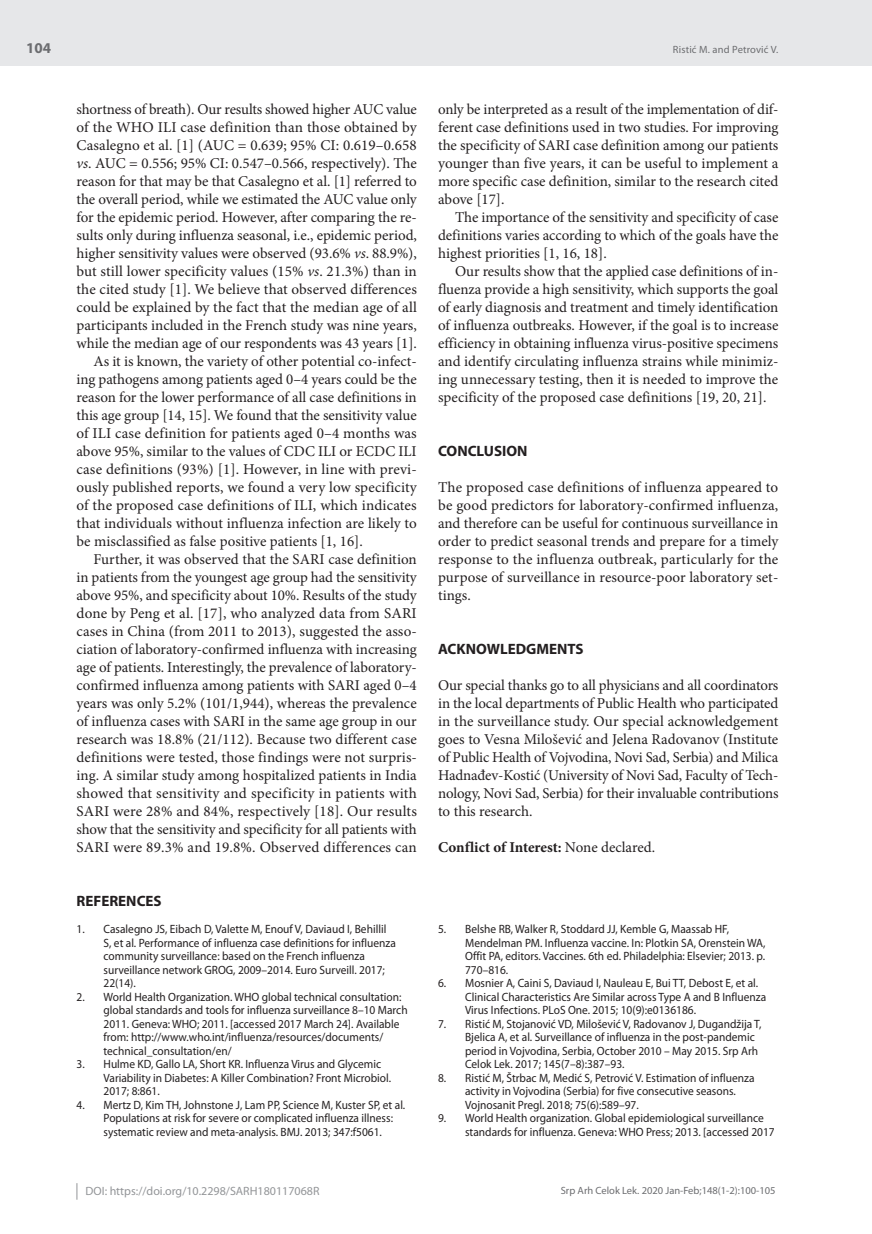
<style>
.page{position:relative;width:872px;height:1234px;background:#fff}
.page>*{position:absolute;margin:0;border:0;box-sizing:border-box;transform-origin:0 0}
.t1{font:15px/18px "Minion Pro";color:#231f20;text-align:justify}
.t2{font:700 15px "Myriad Pro";color:#231f20}
.t3{font:700 15px "Minion Pro";letter-spacing:-.005em;color:#231f20}
.t4{font:700 15px "Myriad Pro";color:#6c6d70}
.t5{font:12px/13.5px "Myriad Pro";color:#231f20;scale:.95 1}
.t6{font:12px "Myriad Pro";color:#939598}
.t7{font:10.5px "Myriad Pro";color:#6c6d70}
.s1{font-style:italic}
.s2{font-weight:400}
</style>
<div class="page">
<div style="left:0;top:0;width:872px;height:66px;background:#e6e7e9"></div>
<svg style="left:77px;top:1183px;width:1px;height:16px"></svg>
<p class="t4" style="left:26px;top:38px;width:26px">104</p>
<p class="t1" style="left:77px;top:100px;width:342px">shortness of breath). Our results showed higher AUC value</p>
<p class="t1" style="left:77px;top:118px;width:342px">of the WHO ILI case definition than those obtained by</p>
<p class="t1" style="left:77px;top:136px;width:342px">Casalegno et al. [1] (AUC = 0.639; 95% CI: 0.619–0.658</p>
<p class="t1" style="left:77px;top:154px;width:342px"><span class="s1">vs</span>. AUC = 0.556; 95% CI: 0.547–0.566, respectively). The</p>
<p class="t1" style="left:77px;top:172px;width:342px">reason for that may be that Casalegno et al. [1] referred to</p>
<p class="t1" style="left:77px;top:190px;width:342px">the overall period, while we estimated the AUC value only</p>
<p class="t1" style="left:77px;top:208px;width:342px">for the epidemic period. However, after comparing the re-</p>
<p class="t1" style="left:77px;top:226px;width:342px">sults only during influenza seasonal, i.e., epidemic period,</p>
<p class="t1" style="left:77px;top:244px;width:342px">higher sensitivity values were observed (93.6% <span class="s1">vs</span>. 88.9%),</p>
<p class="t1" style="left:77px;top:262px;width:342px">but still lower specificity values (15% <span class="s1">vs</span>. 21.3%) than in</p>
<p class="t1" style="left:77px;top:280px;width:342px">the cited study [1]. We believe that observed differences</p>
<p class="t1" style="left:77px;top:298px;width:342px">could be explained by the fact that the median age of all</p>
<p class="t1" style="left:77px;top:316px;width:342px">participants included in the French study was nine years,</p>
<p class="t1" style="left:77px;top:334px;width:342px">while the median age of our respondents was 43 years [1].</p>
<p class="t1" style="left:94px;top:352px;width:325px">As it is known, the variety of other potential co-infect-</p>
<p class="t1" style="left:77px;top:370px;width:342px">ing pathogens among patients aged 0–4 years could be the</p>
<p class="t1" style="left:77px;top:388px;width:342px">reason for the lower performance of all case definitions in</p>
<p class="t1" style="left:77px;top:406px;width:342px">this age group [14, 15]. We found that the sensitivity value</p>
<p class="t1" style="left:77px;top:424px;width:342px">of ILI case definition for patients aged 0–4 months was</p>
<p class="t1" style="left:77px;top:442px;width:342px">above 95%, similar to the values of CDC ILI or ECDC ILI</p>
<p class="t1" style="left:77px;top:460px;width:342px">case definitions (93%) [1]. However, in line with previ-</p>
<p class="t1" style="left:77px;top:478px;width:342px">ously published reports, we found a very low specificity</p>
<p class="t1" style="left:77px;top:496px;width:342px">of the proposed case definitions of ILI, which indicates</p>
<p class="t1" style="left:77px;top:514px;width:342px">that individuals without influenza infection are likely to</p>
<p class="t1" style="left:77px;top:532px;width:288px">be misclassified as false positive patients [1, 16].</p>
<p class="t1" style="left:94px;top:550px;width:325px">Further, it was observed that the SARI case definition</p>
<p class="t1" style="left:77px;top:568px;width:342px">in patients from the youngest age group had the sensitivity</p>
<p class="t1" style="left:77px;top:586px;width:342px">above 95%, and specificity about 10%. Results of the study</p>
<p class="t1" style="left:77px;top:604px;width:342px">done by Peng et al. [17], who analyzed data from SARI</p>
<p class="t1" style="left:77px;top:622px;width:342px">cases in China (from 2011 to 2013), suggested the asso-</p>
<p class="t1" style="left:77px;top:640px;width:342px">ciation of laboratory-confirmed influenza with increasing</p>
<p class="t1" style="left:77px;top:658px;width:342px">age of patients. Interestingly, the prevalence of laboratory-</p>
<p class="t1" style="left:77px;top:676px;width:342px">confirmed influenza among patients with SARI aged 0–4</p>
<p class="t1" style="left:77px;top:694px;width:342px">years was only 5.2% (101/1,944), whereas the prevalence</p>
<p class="t1" style="left:77px;top:712px;width:342px">of influenza cases with SARI in the same age group in our</p>
<p class="t1" style="left:77px;top:730px;width:342px">research was 18.8% (21/112). Because two different case</p>
<p class="t1" style="left:77px;top:748px;width:342px">definitions were tested, those findings were not surpris-</p>
<p class="t1" style="left:77px;top:766px;width:342px">ing. A similar study among hospitalized patients in India</p>
<p class="t1" style="left:77px;top:784px;width:342px">showed that sensitivity and specificity in patients with</p>
<p class="t1" style="left:77px;top:802px;width:342px">SARI were 28% and 84%, respectively [18]. Our results</p>
<p class="t1" style="left:77px;top:820px;width:342px">show that the sensitivity and specificity for all patients with</p>
<p class="t1" style="left:77px;top:838px;width:342px">SARI were 89.3% and 19.8%. Observed differences can</p>
<p class="t2" style="left:77px;top:891px;width:87px">REFERENCES</p>
<p class="t5" style="left:104px;top:922px;width:309px;text-indent:-27px">1. Casalegno JS, Eibach D, Valette M, Enouf V, Daviaud I, Behillil S, et al. Performance of influenza case definitions for influenza community surveillance: based on the French influenza surveillance network GROG, 2009–2014. Euro Surveill. 2017; 22(14).</p>
<p class="t5" style="left:104px;top:989px;width:322px;text-indent:-27px">2. World Health Organization. WHO global technical consultation: global standards and tools for influenza surveillance 8–10 March 2011. Geneva: WHO; 2011. [accessed 2017 March 24]. Available from: http://www.who.int/influenza/resources/documents/ technical_consultation/en/</p>
<p class="t5" style="left:104px;top:1057px;width:304px;text-indent:-27px">3. Hulme KD, Gallo LA, Short KR. Influenza Virus and Glycemic<br>Variability in Diabetes: A Killer Combination? Front Microbiol.<br>2017; 8:861.</p>
<p class="t5" style="left:104px;top:1097px;width:319px;text-indent:-27px">4. Mertz D, Kim TH, Johnstone J, Lam PP, Science M, Kuster SP, et al.<br>Populations at risk for severe or complicated influenza illness: systematic review and meta-analysis. BMJ. 2013; 347:f5061.</p>
<p class="t6" style="left:86px;top:1183px;width:235px">DOI: https://doi.org/10.2298/SARH180117068R</p>
<p class="t7" style="left:673px;top:43px;width:107px">Ristić M. and Petrović V.</p>
<p class="t1" style="left:438px;top:100px;width:342px">only be interpreted as a result of the implementation of dif&shy;ferent case definitions used in two studies. For improving the specificity of SARI case definition among our patients younger than five years, it can be useful to implement a more specific case definition, similar to the research cited above [17].</p>
<p class="t1" style="left:438px;top:208px;width:342px;text-indent:17px">The importance of the sensitivity and specificity of case definitions varies according to which of the goals have the highest priorities [1, 16, 18].</p>
<p class="t1" style="left:438px;top:262px;width:342px;text-indent:17px">Our results show that the applied case definitions of in&shy;fluenza provide a high sensitivity, which supports the goal of early diagnosis and treatment and timely identification of influenza outbreaks. However, if the goal is to increase efficiency in obtaining influenza virus-positive specimens and identify circulating influenza strains while minimiz&shy;ing unnecessary testing, then it is needed to improve the specificity of the proposed case definitions [19, 20, 21].</p>
<p class="t2" style="left:438px;top:441px;width:91px">CONCLUSION</p>
<p class="t1" style="left:438px;top:478px;width:342px">The proposed case definitions of influenza appeared to be good predictors for laboratory-confirmed influenza, and therefore can be useful for continuous surveillance in order to predict seasonal trends and prepare for a timely response to the influenza outbreak, particularly for the purpose of surveillance in resource-poor laboratory set&shy;tings.</p>
<p class="t2" style="left:438px;top:639px;width:147px">ACKNOWLEDGMENTS</p>
<p class="t1" style="left:438px;top:676px;width:342px">Our special thanks go to all physicians and all coordinators in the local departments of Public Health who participated in the surveillance study. Our special acknowledgement goes to Vesna Milošević and Jelena Radovanov (Institute of Public Health of Vojvodina, Novi Sad, Serbia) and Milica Hadnađev-Kostić (University of Novi Sad, Faculty of Tech&shy;nology, Novi Sad, Serbia) for their invaluable contributions to this research.</p>
<p class="t3" style="left:438px;top:836px;width:218px">Conflict of Interest: <span class="s2">None declared.</span></p>
<p class="t5" style="left:465px;top:922px;width:318px;text-indent:-27px">5. Belshe RB, Walker R, Stoddard JJ, Kemble G, Maassab HF, Mendelman PM. Influenza vaccine. In: Plotkin SA, Orenstein WA, Offit PA, editors. Vaccines. 6th ed. Philadelphia: Elsevier; 2013. p.<br>770–816.</p>
<p class="t5" style="left:465px;top:976px;width:318px;text-indent:-27px">6. Mosnier A, Caini S, Daviaud I, Nauleau E, Bui TT, Debost E, et al.<br>Clinical Characteristics Are Similar across Type A and B Influenza<br>Virus Infections. PLoS One. 2015; 10(9):e0136186.</p>
<p class="t5" style="left:465px;top:1016px;width:313px;text-indent:-27px">7. Ristić M, Stojanović VD, Milošević V, Radovanov J, Dugandžija T, Bjelica A, et al. Surveillance of influenza in the post-pandemic period in Vojvodina, Serbia, October 2010 – May 2015. Srp Arh Celok Lek. 2017; 145(7–8):387–93.</p>
<p class="t5" style="left:465px;top:1070px;width:306px;text-indent:-27px">8. Ristić M, Štrbac M, Medić S, Petrović V. Estimation of influenza activity in Vojvodina (Serbia) for five consecutive seasons.<br>Vojnosanit Pregl. 2018; 75(6):589–97.</p>
<p class="t5" style="left:465px;top:1111px;width:327px;text-indent:-27px">9. World Health organization. Global epidemiological surveillance standards for influenza. Geneva: WHO Press; 2013. [accessed 2017</p>
<p class="t7" style="left:561px;top:1184px;width:216px">Srp Arh Celok Lek. 2020 Jan-Feb;148(1-2):100-105</p>
</div>
